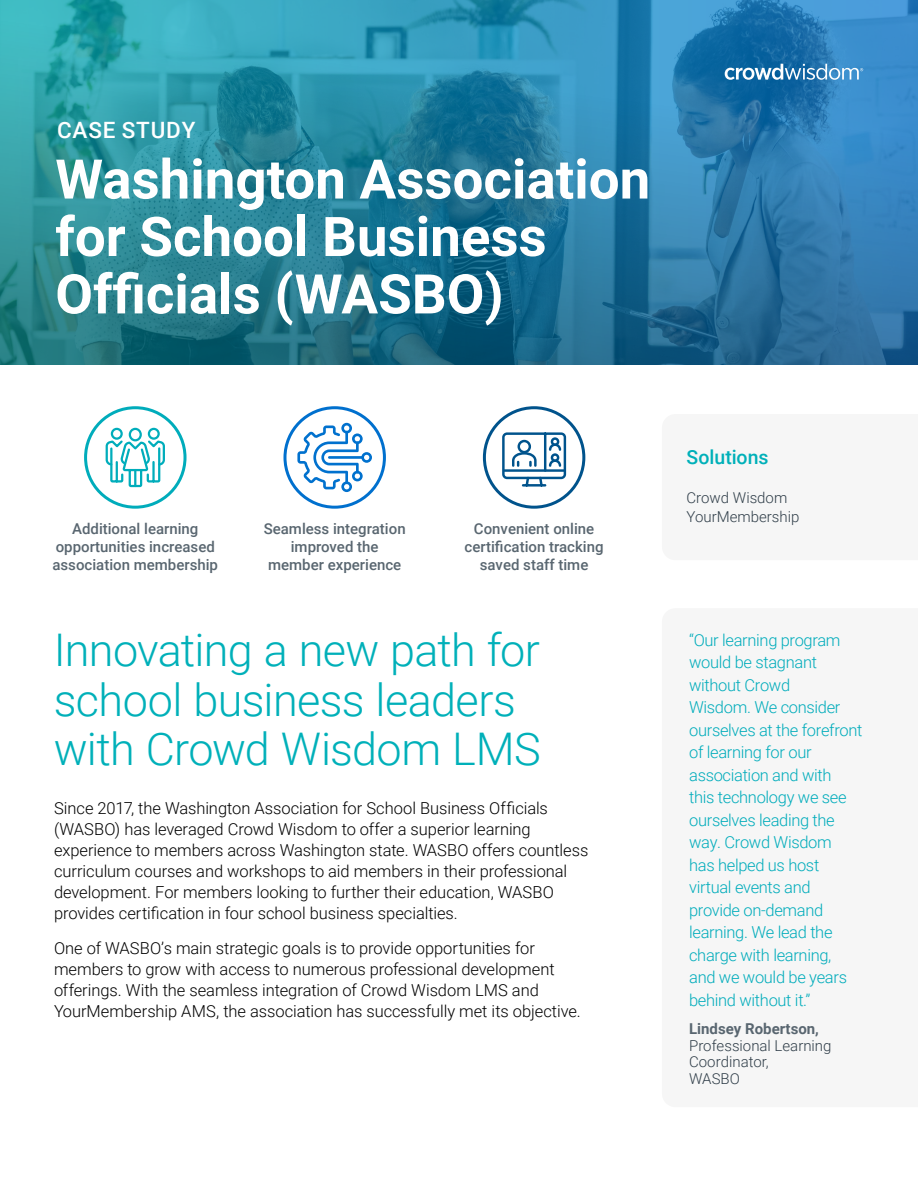
<style>
.page{position:relative;width:918px;height:1188px;background:#fff}
.page>*{position:absolute;margin:0;border:0;box-sizing:border-box;transform-origin:0 0}
.t1{font:700 54.75px/57.4px "Roboto";color:#fff}
.t2{font:300 45px/49.5px "Roboto";letter-spacing:-.015em;color:#00b0b9}
.t3{font:500 22.5px "Roboto";letter-spacing:.035em;color:#fff}
.t4{font:500 19.5px "Roboto";color:#00b0b9}
.t5{font:300 16.5px/21px "Roboto";letter-spacing:-.005em;color:#000}
.t6{font:300 16.5px/22.5px "Roboto";letter-spacing:-.02em;color:#00acbb}
.t7{font:500 15px/18px "Roboto";color:#596670;text-align:center}
.t8{font:300 15px/16.5px "Roboto";color:#303e49}
.t9{font:700 15px "Roboto";color:#596670}
</style>
<div class="page">
<svg style="left:0;top:0;width:918px;height:364px;background:#2982a2"></svg>
<div style="left:283px;top:406px;width:103px;height:103px;border:3px solid #0070ce;border-radius:50%"></div>
<div style="left:84px;top:406px;width:103px;height:103px;border:3px solid #00acbb;border-radius:50%"></div>
<div style="left:483px;top:406px;width:102px;height:103px;border:3px solid #00538c;border-radius:50%"></div>
<svg style="left:105px;top:427px;width:60px;height:61px"></svg>
<svg style="left:502px;top:432px;width:65px;height:55px"></svg>
<svg style="left:297px;top:423px;width:75px;height:69px"></svg>
<svg style="left:725px;top:64px;width:138px;height:16px"></svg>
<h3 class="t3" style="left:57px;top:114px;width:140px">CASE STUDY</h3>
<h1 class="t1" style="left:55px;top:148px;width:597px">Washington Association for School Business<br>Officials (WASBO)</h1>
<p class="t7" style="left:52px;top:519px;width:167px">Additional learning opportunities increased association membership</p>
<p class="t7" style="left:264px;top:519px;width:143px">Seamless integration improved the member experience</p>
<p class="t7" style="left:465px;top:519px;width:140px">Convenient online certification tracking saved staff time</p>
<h2 class="t2" style="left:54px;top:624px;width:489px">Innovating a new path for school business leaders with Crowd Wisdom LMS</h2>
<p class="t5" style="left:54px;top:797px;width:536px">Since 2017, the Washington Association for School Business Officials (WASBO) has leveraged Crowd Wisdom to offer a superior learning experience to members across Washington state. WASBO offers countless curriculum courses and workshops to aid members in their professional development. For members looking to further their education, WASBO provides certification in four school business specialties.</p>
<p class="t5" style="left:54px;top:937px;width:528px">One of WASBO’s main strategic goals is to provide opportunities for members to grow with access to numerous professional development offerings. With the seamless integration of Crowd Wisdom LMS and YourMembership AMS, the association has successfully met its objective.</p>
<p class="t4" style="left:687px;top:443px;width:84px">Solutions</p>
<p class="t8" style="left:687px;top:487px;width:114px;line-height:19.5px">Crowd Wisdom<br>YourMembership</p>
<p class="t6" style="left:689px;top:628px;width:175px">“Our learning program would be stagnant without Crowd<br>Wisdom. We consider ourselves at the forefront of learning for our association and with<br>this technology we see ourselves leading the way. Crowd Wisdom<br>has helped us host virtual events and provide on-demand learning. We lead the charge with learning,<br>and we would be years behind without it.”</p>
<p class="t9" style="left:689px;top:1018px;width:131px">Lindsey Robertson,</p>
<p class="t8" style="left:689px;top:1036px;width:144px">Professional Learning<br>Coordinator,<br>WASBO</p>
</div>
